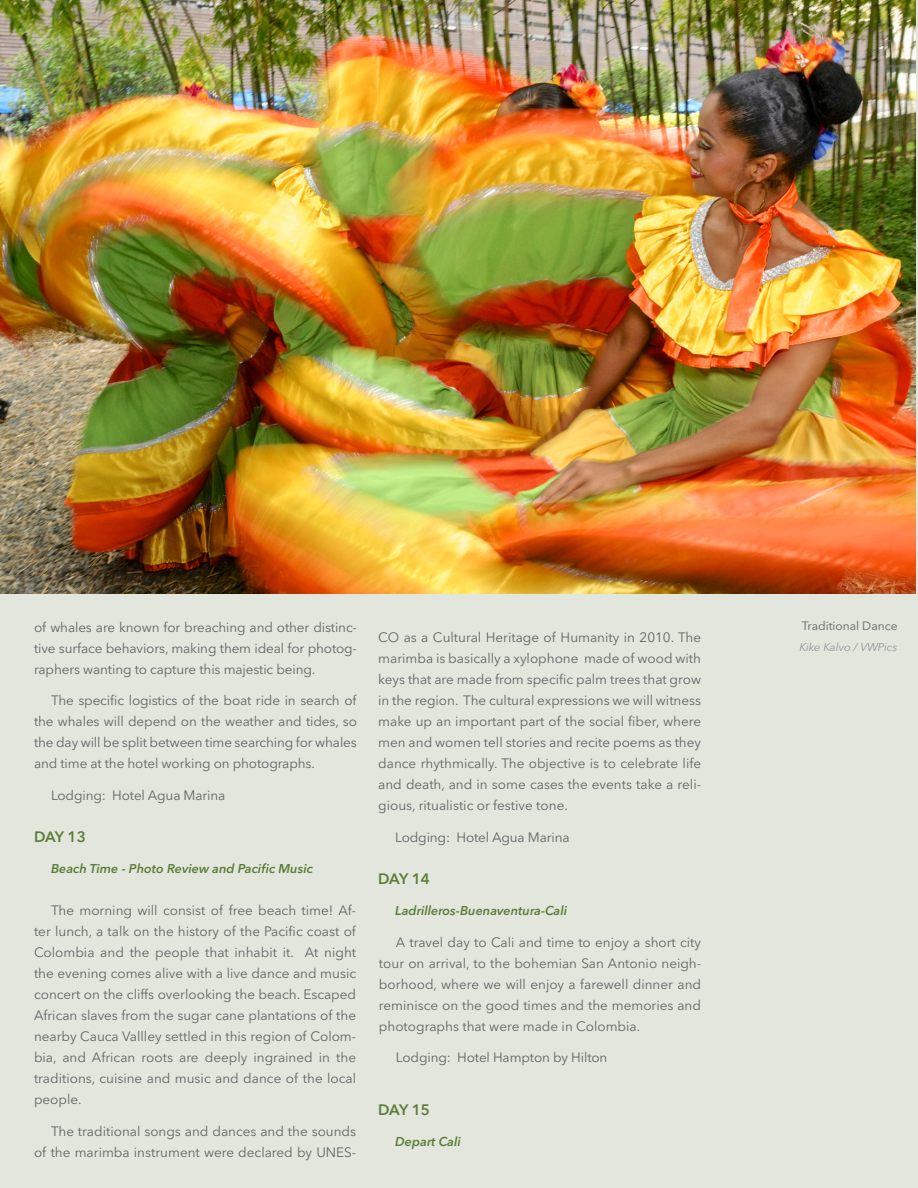
<style>
.page{position:relative;width:918px;height:1188px;background:#e3e6dd}
.page>*{position:absolute;margin:0;border:0;box-sizing:border-box;transform-origin:0 0}
.Titulos{font:600 15px "Avenir Next LT Pro";letter-spacing:-.025em;color:#5a7d37}
.Parrafos{font:13.5px/21px "Avenir Next LT Pro";color:#636366;text-align:justify}
.Subtitulo{font:italic 600 12.75px "Avenir Next LT Pro";color:#5a7d37}
.Pie_de_foto_GRIS_IZQ{font:12px "Avenir Next LT Pro";color:#636366}
.Pie_de_foto_AUTOR_GR{font:italic 11.25px "Avenir Next LT Pro";color:#939598}
</style>
<div class="page">
<img style="left:0;top:0;width:916px;height:594px">
<p class="Parrafos" style="left:34px;top:616px;width:324px">of whales are known for breaching and other distinc&shy;tive surface behaviors, making them ideal for photog&shy;raphers wanting to capture this majestic being.</p>
<p class="Parrafos" style="left:34px;top:690px;width:324px;text-indent:17px">The specific logistics of the boat ride in search of the whales will depend on the weather and tides, so the day will be split between time searching for whales and time at the hotel working on photographs.</p>
<p class="Parrafos" style="left:51px;top:784px;width:176px">Lodging: Hotel Agua Marina</p>
<p class="Titulos" style="left:34px;top:827px;width:53px">DAY 13</p>
<p class="Subtitulo" style="left:51px;top:861px;width:264px">Beach Time - Photo Review and Pacific Music</p>
<p class="Parrafos" style="left:34px;top:900px;width:324px;text-indent:17px">The morning will consist of free beach time! Af&shy;ter lunch, a talk on the history of the Pacific coast of Colombia and the people that inhabit it. At night the evening comes alive with a live dance and music concert on the cliffs overlooking the beach. Escaped African slaves from the sugar cane plantations of the nearby Cauca Vallley settled in this region of Colom&shy;bia, and African roots are deeply ingrained in the traditions, cuisine and music and dance of the local people.</p>
<p class="Parrafos" style="left:34px;top:1120px;width:324px;text-align:right">The traditional songs and dances and the sounds<br>of the marimba instrument were declared by UNES-</p>
<p class="Parrafos" style="left:378px;top:627px;width:324px">CO as a Cultural Heritage of Humanity in 2010. The marimba is basically a xylophone made of wood with keys that are made from specific palm trees that grow in the region. The cultural expressions we will witness make up an important part of the social fiber, where men and women tell stories and recite poems as they dance rhythmically. The objective is to celebrate life and death, and in some cases the events take a reli&shy;gious, ritualistic or festive tone.</p>
<p class="Parrafos" style="left:395px;top:826px;width:176px">Lodging: Hotel Agua Marina</p>
<p class="Titulos" style="left:378px;top:869px;width:53px">DAY 14</p>
<p class="Subtitulo" style="left:395px;top:903px;width:174px">Ladrilleros-Buenaventura-Cali</p>
<p class="Parrafos" style="left:379px;top:931px;width:324px;text-indent:17px">A travel day to Cali and time to enjoy a short city tour on arrival, to the bohemian San Antonio neigh&shy;borhood, where we will enjoy a farewell dinner and reminisce on the good times and the memories and photographs that were made in Colombia.</p>
<p class="Parrafos" style="left:396px;top:1047px;width:213px">Lodging: Hotel Hampton by Hilton</p>
<p class="Titulos" style="left:378px;top:1100px;width:53px">DAY 15</p>
<p class="Subtitulo" style="left:395px;top:1134px;width:67px">Depart Cali</p>
<p class="Pie_de_foto_GRIS_IZQ" style="left:802px;top:619px;width:97px">Traditional Dance</p>
<p class="Pie_de_foto_AUTOR_GR" style="left:800px;top:640px;width:100px">Kike Kalvo / VWPics</p>
</div>
